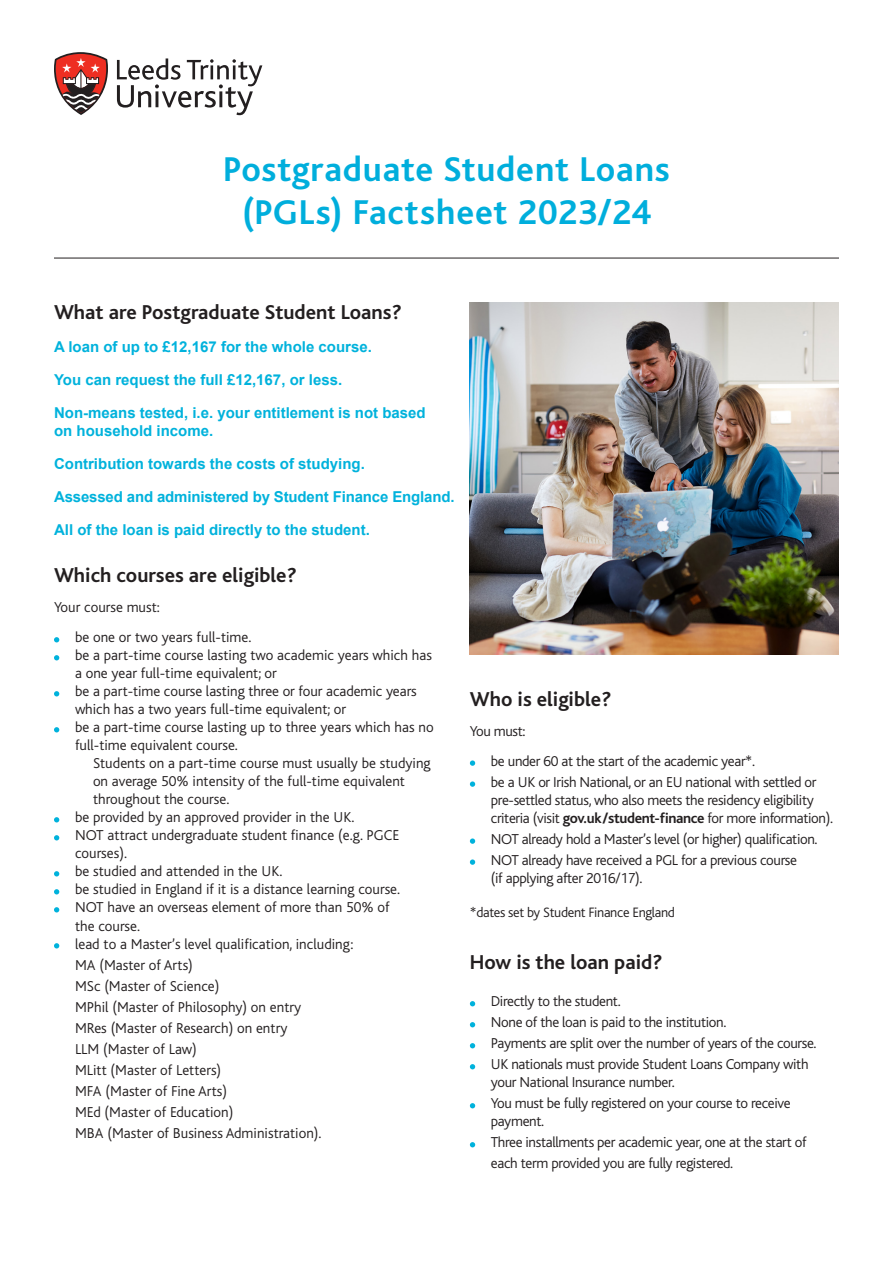
<style>
.page{position:relative;width:893px;height:1263px;background:#fff}
.page>*{position:absolute;margin:0;border:0;box-sizing:border-box;transform-origin:0 0}
.t1{font:700 36px "Bliss";letter-spacing:.02em;color:#00aedc}
.t2{font:700 21px "Bliss";color:#231f20}
.t3{font:300 15px/18px "Bliss";letter-spacing:-.005em;color:#231f20}
.t4{font:300 15px/18px "Bliss";letter-spacing:-.025em;color:#231f20}
.t5{font:700 15px/18px "Arial";color:#00b2dc}
.t6{font:300 14.25px "Bliss";letter-spacing:-.025em;color:#231f20}
.s1{font-weight:700}
</style>
<div class="page">
<svg style="left:54px;top:52px;width:54px;height:63px"></svg>
<svg style="left:117px;top:58px;width:145px;height:57px"></svg>
<svg style="left:54px;top:637px;width:5px;height:5px"></svg>
<svg style="left:54px;top:655px;width:5px;height:5px"></svg>
<svg style="left:54px;top:691px;width:5px;height:5px"></svg>
<svg style="left:54px;top:727px;width:5px;height:5px"></svg>
<svg style="left:54px;top:817px;width:5px;height:5px"></svg>
<svg style="left:54px;top:835px;width:5px;height:5px"></svg>
<svg style="left:54px;top:871px;width:5px;height:5px"></svg>
<svg style="left:54px;top:889px;width:5px;height:5px"></svg>
<svg style="left:54px;top:907px;width:5px;height:5px"></svg>
<svg style="left:54px;top:943px;width:5px;height:5px"></svg>
<hr style="left:54px;top:258px;width:785px;height:1px;background:#231f20">
<svg style="left:470px;top:760px;width:5px;height:6px"></svg>
<svg style="left:470px;top:781px;width:5px;height:6px"></svg>
<svg style="left:470px;top:838px;width:5px;height:6px"></svg>
<svg style="left:470px;top:859px;width:5px;height:6px"></svg>
<svg style="left:470px;top:1001px;width:5px;height:5px"></svg>
<svg style="left:470px;top:1022px;width:5px;height:5px"></svg>
<svg style="left:470px;top:1043px;width:5px;height:5px"></svg>
<svg style="left:470px;top:1064px;width:5px;height:5px"></svg>
<svg style="left:470px;top:1103px;width:5px;height:5px"></svg>
<svg style="left:470px;top:1142px;width:5px;height:5px"></svg>
<img style="left:470px;top:303px;width:369px;height:351px">
<p class="t1" style="left:223px;top:150px;width:448px">Postgraduate Student Loans</p>
<p class="t1" style="left:242px;top:193px;width:410px">(PGLs) Factsheet 2023/24</p>
<p class="t2" style="left:54px;top:301px;width:349px">What are Postgraduate Student Loans?</p>
<p class="t5" style="left:54px;top:339px;width:319px">A loan of up to £12,167 for the whole course.</p>
<p class="t5" style="left:54px;top:372px;width:290px">You can request the full £12,167, or less.</p>
<p class="t5" style="left:54px;top:405px;width:373px">Non-means tested, i.e. your entitlement is not based on household income.</p>
<p class="t5" style="left:54px;top:456px;width:312px">Contribution towards the costs of studying.</p>
<p class="t5" style="left:54px;top:489px;width:402px">Assessed and administered by Student Finance England.</p>
<p class="t5" style="left:54px;top:522px;width:317px">All of the loan is paid directly to the student.</p>
<p class="t2" style="left:54px;top:565px;width:244px">Which courses are eligible?</p>
<p class="t3" style="left:54px;top:599px;width:107px">Your course must:</p>
<p class="t3" style="left:75px;top:629px;width:178px">be one or two years full-time.</p>
<p class="t3" style="left:75px;top:647px;width:358px">be a part-time course lasting two academic years which has a one year full-time equivalent; or</p>
<p class="t3" style="left:75px;top:683px;width:343px">be a part-time course lasting three or four academic years which has a two years full-time equivalent; or</p>
<p class="t3" style="left:75px;top:719px;width:360px">be a part-time course lasting up to three years which has no full-time equivalent course.</p>
<p class="t3" style="left:93px;top:755px;width:339px">Students on a part-time course must usually be studying on average 50% intensity of the full-time equivalent throughout the course.</p>
<p class="t3" style="left:75px;top:809px;width:281px">be provided by an approved provider in the UK.</p>
<p class="t3" style="left:75px;top:827px;width:326px">NOT attract undergraduate student finance (e.g. PGCE courses).</p>
<p class="t3" style="left:75px;top:863px;width:209px">be studied and attended in the UK.</p>
<p class="t3" style="left:75px;top:881px;width:327px">be studied in England if it is a distance learning course.</p>
<p class="t3" style="left:75px;top:899px;width:316px">NOT have an overseas element of more than 50% of the course.</p>
<p class="t3" style="left:75px;top:935px;width:280px">lead to a Master’s level qualification, including:</p>
<p class="t3" style="left:75px;top:956px;width:119px">MA (Master of Arts)</p>
<p class="t3" style="left:75px;top:977px;width:146px">MSc (Master of Science)</p>
<p class="t3" style="left:75px;top:998px;width:228px">MPhil (Master of Philosophy) on entry</p>
<p class="t3" style="left:75px;top:1019px;width:214px">MRes (Master of Research) on entry</p>
<p class="t3" style="left:75px;top:1040px;width:123px">LLM (Master of Law)</p>
<p class="t3" style="left:75px;top:1061px;width:148px">MLitt (Master of Letters)</p>
<p class="t3" style="left:75px;top:1082px;width:154px">MFA (Master of Fine Arts)</p>
<p class="t3" style="left:75px;top:1103px;width:160px">MEd (Master of Education)</p>
<p class="t3" style="left:75px;top:1124px;width:248px">MBA (Master of Business Administration).</p>
<p class="t2" style="left:470px;top:688px;width:143px">Who is eligible?</p>
<p class="t3" style="left:470px;top:722px;width:57px">You must:</p>
<p class="t4" style="left:491px;top:752px;width:266px">be under 60 at the start of the academic year*.</p>
<p class="t4" style="left:491px;top:773px;width:344px">be a UK or Irish National, or an EU national with settled or pre-settled status, who also meets the residency eligibility criteria (visit <span class="s1">gov.uk/student-finance</span> for more information).</p>
<p class="t4" style="left:491px;top:830px;width:328px">NOT already hold a Master’s level (or higher) qualification.</p>
<p class="t4" style="left:491px;top:851px;width:308px">NOT already have received a PGL for a previous course (if applying after 2016/17).</p>
<p class="t6" style="left:470px;top:905px;width:207px">*dates set by Student Finance England</p>
<p class="t2" style="left:470px;top:951px;width:194px">How is the loan paid?</p>
<p class="t4" style="left:491px;top:993px;width:131px">Directly to the student.</p>
<p class="t4" style="left:491px;top:1014px;width:237px">None of the loan is paid to the institution.</p>
<p class="t4" style="left:491px;top:1035px;width:327px">Payments are split over the number of years of the course.</p>
<p class="t4" style="left:491px;top:1056px;width:319px">UK nationals must provide Student Loans Company with your National Insurance number.</p>
<p class="t4" style="left:491px;top:1095px;width:301px">You must be fully registered on your course to receive payment.</p>
<p class="t4" style="left:491px;top:1132px;width:317px;line-height:21px">Three installments per academic year, one at the start of each term provided you are fully registered.</p>
</div>
